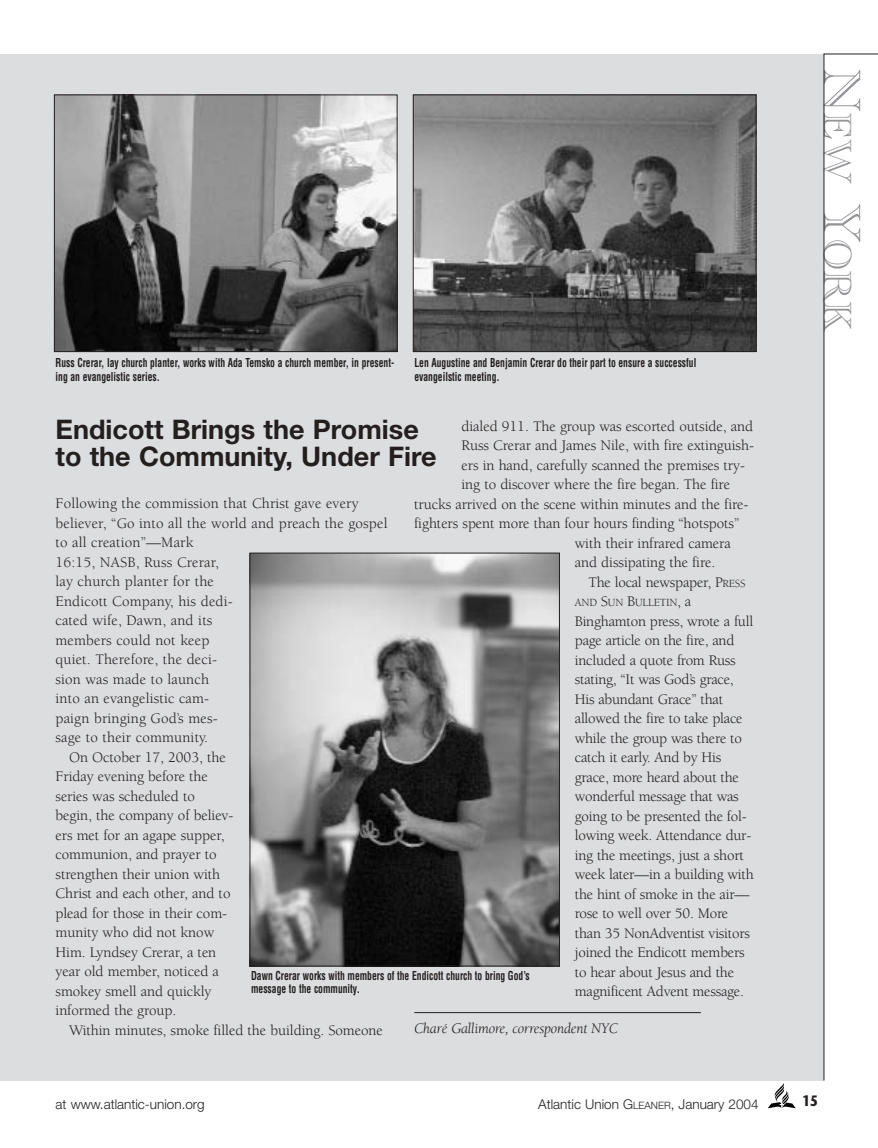
<style>
.page{position:relative;width:878px;height:1148px;background:#fff}
.page>*{position:absolute;margin:0;border:0;box-sizing:border-box;transform-origin:0 0}
.t1{font:40.5px "Academy Engraved Plain";color:#939497}
.t2{font:700 27px/27px "Helvetica Neue";color:#231f1f}
.t3{font:15px/19.5px "Berkeley";letter-spacing:-.005em;color:#231f1f}
.t4{font:italic 15px "Berkeley";letter-spacing:-.015em;color:#231f1f}
.t5{font:700 15px "Stone Sans";color:#231f1f;scale:.8 1}
.t6{font:300 13.5px "Helvetica Neue";color:#231f1f}
.t7{font:700 condensed 12px/13.5px "Helvetica";color:#231f1f;scale:.8 1}
.t8{font:11.25px "Berkeley";letter-spacing:-.02em;color:#231f1f}
.s1{font-size:11.25px}
.s2{font-size:15px}
.s3{font-size:54px}
.s4{font-size:10.2px}
</style>
<div class="page">
<div style="left:1px;top:54px;width:823px;height:1026px;background:#dcdddf"></div>
<img style="left:56px;top:96px;width:339px;height:254px">
<div style="left:54px;top:94px;width:343px;height:258px;border:1px solid #231f1f"></div>
<img style="left:415px;top:96px;width:339px;height:254px">
<div style="left:413px;top:94px;width:343px;height:258px;border:1px solid #231f1f"></div>
<hr style="left:414px;top:1012px;width:286px;height:1px;background:#231f1f">
<svg style="left:768px;top:1083px;width:27px;height:25px"></svg>
<svg style="left:823px;top:53px;width:55px;height:1028px"></svg>
<img style="left:251px;top:554px;width:307px;height:410px">
<div style="left:249px;top:552px;width:311px;height:414px;border:1px solid #231f1f"></div>
<p class="t7" style="left:56px;top:357px;width:425px">Russ Crerar, lay church planter, works with Ada Temsko a church member, in present&shy;ing an evangelistic series.</p>
<p class="t7" style="left:414px;top:357px;width:354px">Len Augustine and Benjamin Crerar do their part to ensure a successful evangeilstic meeting.</p>
<p class="t3" style="left:461px;top:417px;width:293px">dialed 911. The group was escorted outside, and</p>
<p class="t3" style="left:461px;top:437px;width:294px">Russ Crerar and James Nile, with fire extinguish-</p>
<p class="t3" style="left:461px;top:456px;width:285px">ers in hand, carefully scanned the premises try-</p>
<p class="t3" style="left:461px;top:476px;width:270px">ing to discover where the fire began. The fire</p>
<p class="t3" style="left:414px;top:495px;width:336px">trucks arrived on the scene within minutes and the fire-</p>
<p class="t3" style="left:414px;top:515px;width:326px">fighters spent more than four hours finding “hotspots”</p>
<p class="t3" style="left:575px;top:534px;width:157px">with their infrared camera</p>
<p class="t3" style="left:575px;top:554px;width:142px">and dissipating the fire.</p>
<p class="t3" style="left:588px;top:573px;width:159px">The local newspaper, P<span class="s1">RESS</span></p>
<p class="t8" style="left:575px;top:598px;width:118px">AND <span class="s2">S</span>UN <span class="s2">B</span>ULLETIN<span class="s2">, a</span></p>
<p class="t3" style="left:575px;top:612px;width:180px">Binghamton press, wrote a full page article on the fire, and included a quote from Russ stating, “It was God’s grace,<br>His abundant Grace” that allowed the fire to take place while the group was there to catch it early. And by His grace, more heard about the wonderful message that was going to be presented the fol&shy;lowing week. Attendance dur&shy;ing the meetings, just a short week later—in a building with the hint of smoke in the air— rose to well over 50. More than 35 NonAdventist visitors joined the Endicott members to hear about Jesus and the magnificent Advent message.</p>
<p class="t4" style="left:414px;top:1021px;width:205px">Charé Gallimore, correspondent NYC</p>
<h2 class="t2" style="left:56px;top:419px;width:382px">Endicott Brings the Promise to the Community, Under Fire</h2>
<p class="t3" style="left:56px;top:495px;width:305px">Following the commission that Christ gave every</p>
<p class="t3" style="left:56px;top:514px;width:333px">believer, “Go into all the world and preach the gospel</p>
<p class="t3" style="left:56px;top:534px;width:139px">to all creation”—Mark</p>
<p class="t3" style="left:56px;top:553px;width:165px">16:15, NASB, Russ Crerar,</p>
<p class="t3" style="left:56px;top:573px;width:160px">lay church planter for the</p>
<p class="t3" style="left:56px;top:592px;width:179px">Endicott Company, his dedi-</p>
<p class="t3" style="left:56px;top:612px;width:158px">cated wife, Dawn, and its</p>
<p class="t3" style="left:56px;top:631px;width:155px">members could not keep</p>
<p class="t3" style="left:56px;top:651px;width:163px">quiet. Therefore, the deci-</p>
<p class="t3" style="left:56px;top:670px;width:155px">sion was made to launch</p>
<p class="t3" style="left:56px;top:690px;width:155px">into an evangelistic cam-</p>
<p class="t3" style="left:56px;top:709px;width:164px">paign bringing God’s mes-</p>
<p class="t3" style="left:56px;top:729px;width:154px">sage to their community.</p>
<p class="t3" style="left:69px;top:748px;width:158px">On October 17, 2003, the</p>
<p class="t3" style="left:56px;top:768px;width:154px">Friday evening before the</p>
<p class="t3" style="left:56px;top:787px;width:141px">series was scheduled to</p>
<p class="t3" style="left:56px;top:807px;width:179px">begin, the company of believ-</p>
<p class="t3" style="left:56px;top:826px;width:171px">ers met for an agape supper,</p>
<p class="t3" style="left:56px;top:846px;width:162px">communion, and prayer to</p>
<p class="t3" style="left:56px;top:865px;width:166px">strengthen their union with</p>
<p class="t3" style="left:56px;top:885px;width:176px">Christ and each other, and to</p>
<p class="t3" style="left:56px;top:904px;width:173px">plead for those in their com-</p>
<p class="t3" style="left:56px;top:924px;width:160px">munity who did not know</p>
<p class="t3" style="left:56px;top:943px;width:162px">Him. Lyndsey Crerar, a ten</p>
<p class="t3" style="left:56px;top:963px;width:165px">year old member, noticed a</p>
<p class="t3" style="left:56px;top:982px;width:157px">smokey smell and quickly</p>
<p class="t3" style="left:56px;top:1002px;width:122px">informed the group.</p>
<p class="t3" style="left:69px;top:1021px;width:315px">Within minutes, smoke filled the building. Someone</p>
<p class="t7" style="left:251px;top:969px;width:350px">Dawn Crerar works with members of the Endicott church to bring God’s message to the community.</p>
<h1 class="t1" style="left:851px;top:68px;width:265px;rotate:90deg"><span class="s3">N</span>EW <span class="s3">Y</span>ORK</h1>
<p class="t6" style="left:56px;top:1099px;width:151px">at www.atlantic-union.org</p>
<p class="t6" style="left:538px;top:1099px;width:222px">Atlantic Union G<span class="s4">LEANER</span>, January 2004</p>
<p class="t5" style="left:802px;top:1094px;width:20px">15</p>
</div>
